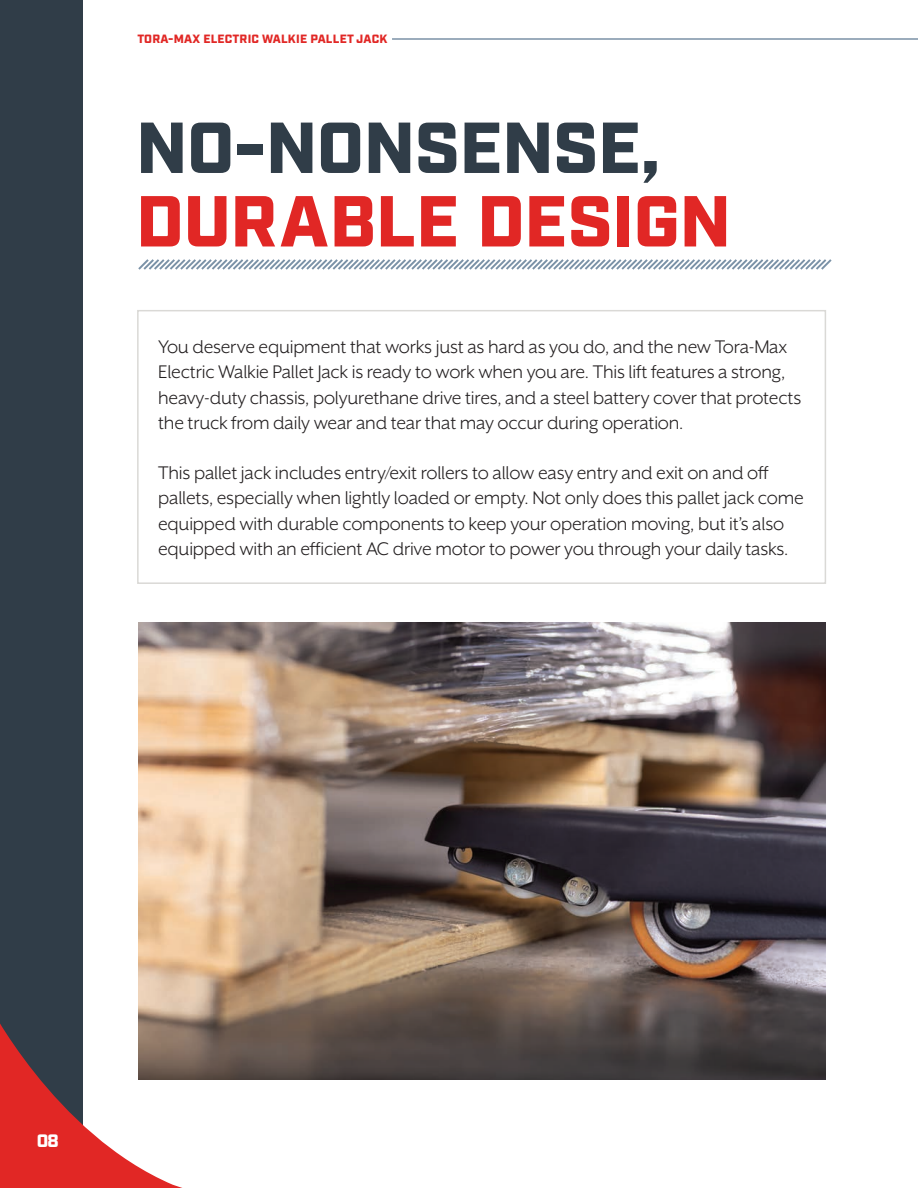
<style>
.page{position:relative;width:918px;height:1188px;background:#fff}
.page>*{position:absolute;margin:0;border:0;box-sizing:border-box;transform-origin:0 0}
.t1{font:900 72px "Industry";letter-spacing:-.005em;color:#e12725}
.t2{font:900 72px "Industry";letter-spacing:-.005em;color:#303d48}
.t3{font:21px/25.2px "Mr Eaves XL San OT";letter-spacing:-.01em;color:#231f20}
.t4{font:900 18px "Industry";color:#fff}
.t5{font:900 12px "Industry";letter-spacing:.02em;color:#e12725}
</style>
<div class="page">
<div style="left:0;top:0;width:83px;height:1188px;background:#303d48"></div>
<svg style="left:0;top:1023px;width:182px;height:165px"></svg>
<hr style="left:392px;top:38px;width:526px;height:2px;background:#7b92a7">
<div style="left:137px;top:310px;width:689px;height:274px;border:2px solid #dad9d6"></div>
<svg style="left:138px;top:259px;width:694px;height:11px"></svg>
<img style="left:138px;top:622px;width:687px;height:458px">
<p class="t5" style="left:137px;top:32px;width:252px">TORA-MAX ELECTRIC WALKIE PALLET JACK</p>
<p class="t2" style="left:136px;top:105px;width:525px">NO-NONSENSE,</p>
<p class="t1" style="left:136px;top:178px;width:597px">DURABLE DESIGN</p>
<p class="t3" style="left:158px;top:334px;width:645px">You deserve equipment that works just as hard as you do, and the new Tora-Max Electric Walkie Pallet Jack is ready to work when you are. This lift features a strong, heavy-duty chassis, polyurethane drive tires, and a steel battery cover that protects the truck from daily wear and tear that may occur during operation.</p>
<p class="t3" style="left:158px;top:460px;width:647px">This pallet jack includes entry/exit rollers to allow easy entry and exit on and off pallets, especially when lightly loaded or empty. Not only does this pallet jack come equipped with durable components to keep your operation moving, but it’s also equipped with an efficient AC drive motor to power you through your daily tasks.</p>
<p class="t4" style="left:37px;top:1130px;width:23px">08</p>
</div>
